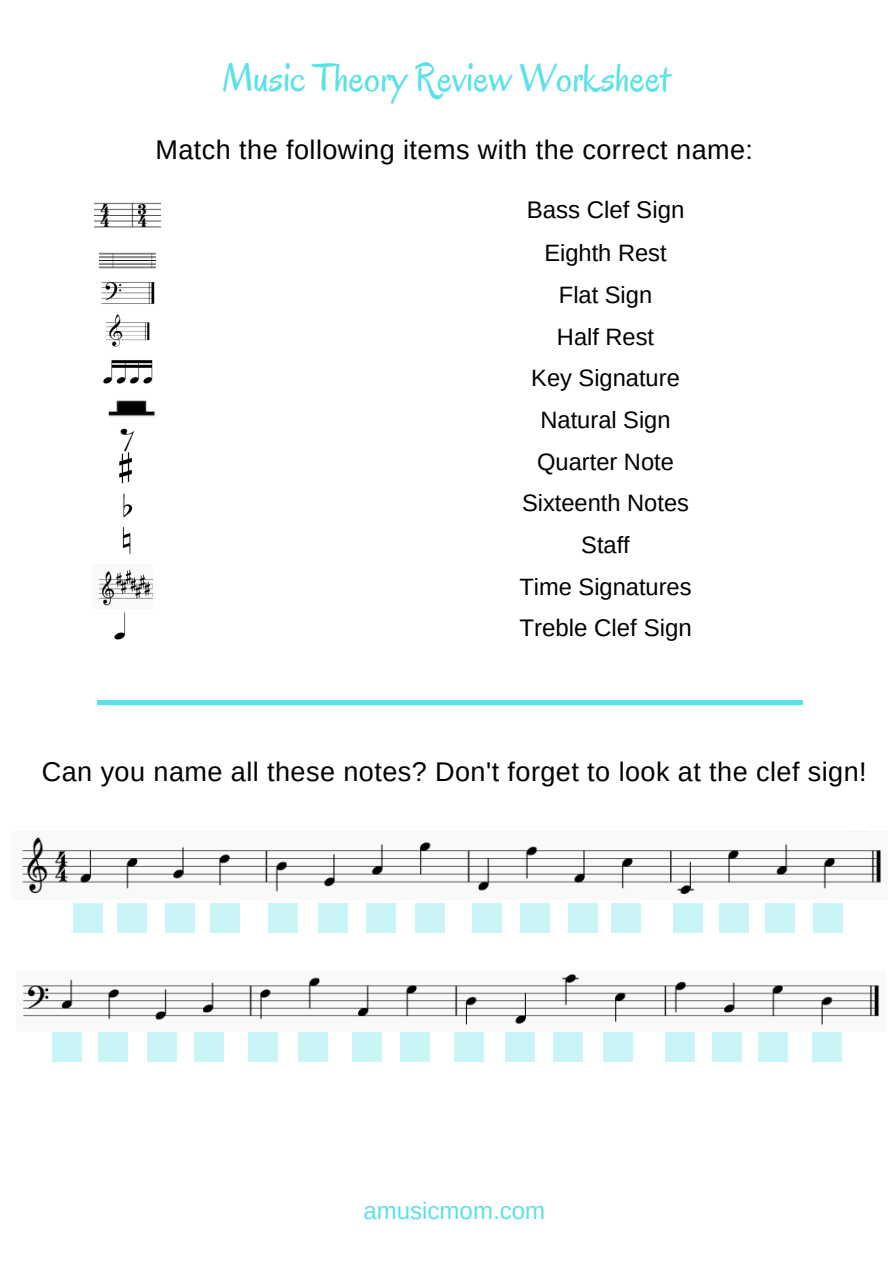
<style>
.page{position:relative;width:894px;height:1264px;background:#fff}
.page>*{position:absolute;margin:0;border:0;box-sizing:border-box;transform-origin:0 0}
.t1{font:39.75px "Oregano";color:#5ce1e6}
.t2{font:27px "Arimo";letter-spacing:.015em;color:#000}
.t3{font:24px "Arimo";color:#000}
.t4{font:24px "Arimo";color:#5ce1e6}
.t5{font:23.7px/41.7px "Arimo";color:#000;text-align:center}
</style>
<div class="page">
<img style="left:95px;top:202px;width:65px;height:26px">
<img style="left:99px;top:252px;width:57px;height:17px">
<img style="left:101px;top:282px;width:53px;height:22px">
<img style="left:106px;top:314px;width:43px;height:33px">
<img style="left:103px;top:360px;width:50px;height:24px">
<img style="left:108px;top:400px;width:48px;height:17px">
<img style="left:120px;top:428px;width:14px;height:23px">
<img style="left:119px;top:451px;width:13px;height:33px">
<img style="left:123px;top:493px;width:9px;height:24px">
<img style="left:122px;top:527px;width:9px;height:27px">
<img style="left:98px;top:569px;width:54px;height:37px">
<img style="left:114px;top:612px;width:11px;height:27px">
<img style="left:22px;top:831px;width:860px;height:63px">
<div style="left:74px;top:903px;width:29px;height:29px;background:#c9f5f6"></div>
<div style="left:520px;top:903px;width:29px;height:29px;background:#c9f5f6"></div>
<div style="left:568px;top:903px;width:29px;height:29px;background:#c9f5f6"></div>
<div style="left:611px;top:903px;width:29px;height:29px;background:#c9f5f6"></div>
<div style="left:673px;top:903px;width:29px;height:29px;background:#c9f5f6"></div>
<div style="left:718px;top:903px;width:30px;height:29px;background:#c9f5f6"></div>
<div style="left:764px;top:903px;width:30px;height:29px;background:#c9f5f6"></div>
<div style="left:812px;top:903px;width:30px;height:29px;background:#c9f5f6"></div>
<div style="left:118px;top:903px;width:29px;height:29px;background:#c9f5f6"></div>
<div style="left:165px;top:903px;width:29px;height:29px;background:#c9f5f6"></div>
<div style="left:210px;top:903px;width:29px;height:29px;background:#c9f5f6"></div>
<div style="left:268px;top:903px;width:30px;height:29px;background:#c9f5f6"></div>
<div style="left:318px;top:903px;width:29px;height:29px;background:#c9f5f6"></div>
<div style="left:366px;top:903px;width:30px;height:29px;background:#c9f5f6"></div>
<div style="left:415px;top:903px;width:29px;height:29px;background:#c9f5f6"></div>
<div style="left:472px;top:903px;width:30px;height:29px;background:#c9f5f6"></div>
<img style="left:22px;top:974px;width:858px;height:51px">
<div style="left:52px;top:1031px;width:30px;height:30px;background:#c9f5f6"></div>
<div style="left:454px;top:1031px;width:29px;height:30px;background:#c9f5f6"></div>
<div style="left:505px;top:1031px;width:29px;height:30px;background:#c9f5f6"></div>
<div style="left:553px;top:1031px;width:30px;height:30px;background:#c9f5f6"></div>
<div style="left:603px;top:1031px;width:29px;height:30px;background:#c9f5f6"></div>
<div style="left:665px;top:1031px;width:29px;height:30px;background:#c9f5f6"></div>
<div style="left:712px;top:1031px;width:29px;height:30px;background:#c9f5f6"></div>
<div style="left:758px;top:1031px;width:29px;height:30px;background:#c9f5f6"></div>
<div style="left:811px;top:1031px;width:30px;height:30px;background:#c9f5f6"></div>
<div style="left:99px;top:1031px;width:29px;height:30px;background:#c9f5f6"></div>
<div style="left:147px;top:1031px;width:29px;height:30px;background:#c9f5f6"></div>
<div style="left:194px;top:1031px;width:29px;height:30px;background:#c9f5f6"></div>
<div style="left:248px;top:1031px;width:29px;height:30px;background:#c9f5f6"></div>
<div style="left:298px;top:1031px;width:29px;height:30px;background:#c9f5f6"></div>
<div style="left:352px;top:1031px;width:29px;height:30px;background:#c9f5f6"></div>
<div style="left:400px;top:1031px;width:29px;height:30px;background:#c9f5f6"></div>
<div style="left:98px;top:700px;width:704px;height:5px;background:#5ce1e6"></div>
<h1 class="t1" style="left:222px;top:52px;width:449px">Music Theory Review Worksheet</h1>
<p class="t2" style="left:155px;top:134px;width:599px">Match the following items with the correct name:</p>
<p class="t3" style="left:526px;top:197px;width:159px">Bass Clef Sign</p>
<p class="t5" style="left:519px;top:232px;width:174px">Eighth Rest<br>Flat Sign<br>Half Rest<br>Key Signature<br>Natural Sign<br>Quarter Note<br>Sixteenth Notes<br>Staff<br>Time Signatures</p>
<p class="t3" style="left:519px;top:614px;width:174px">Treble Clef Sign</p>
<p class="t2" style="left:42px;top:756px;width:826px">Can you name all these notes? Don't forget to look at the clef sign!</p>
<p class="t4" style="left:363px;top:1197px;width:183px">amusicmom.com</p>
</div>
